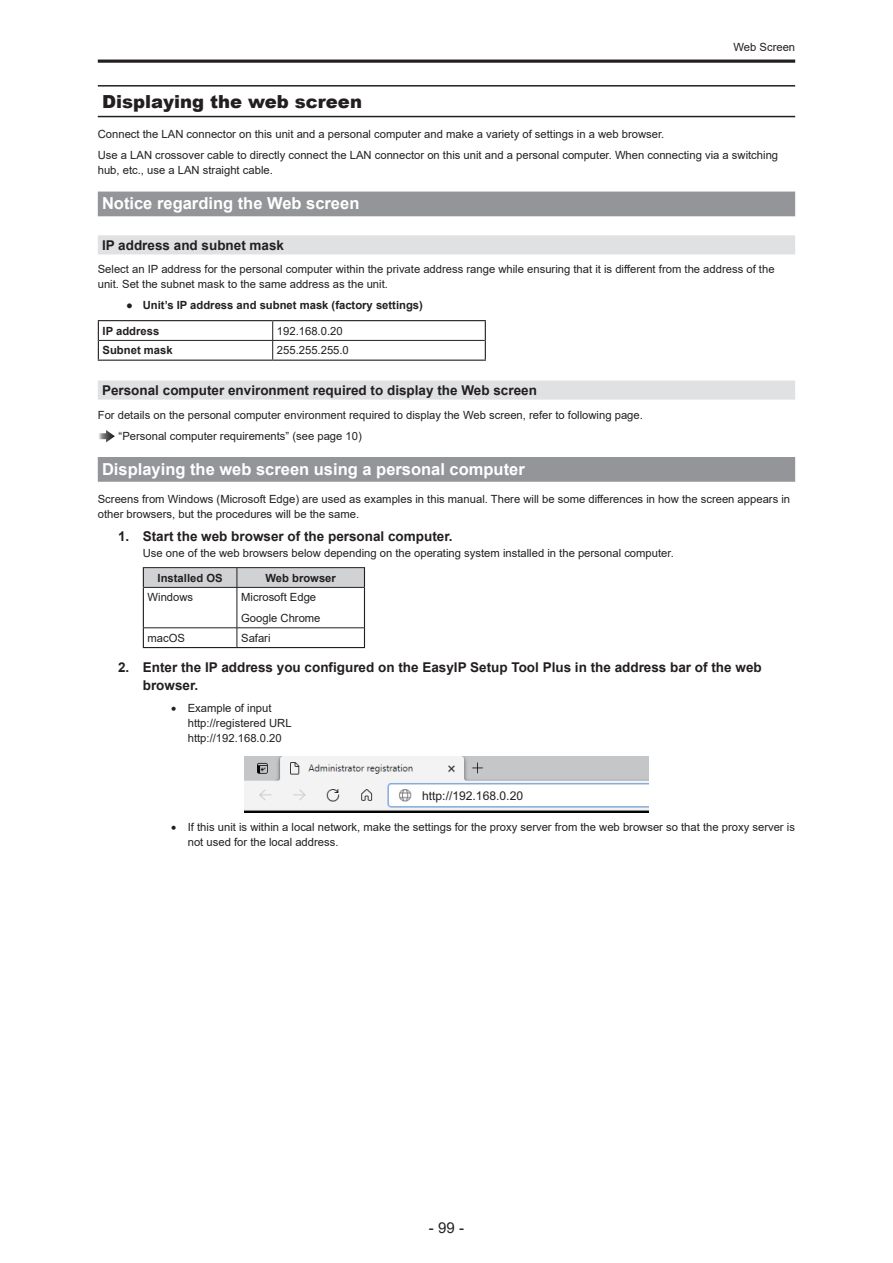
<style>
.page{position:relative;width:893px;height:1263px;background:#fff}
.page>*{position:absolute;margin:0;border:0;box-sizing:border-box;transform-origin:0 0}
.t1{font:900 18px "Arial";color:#231f20}
.t2{font:700 16.5px "Arial";color:#fff}
.t3{font:15px "Arial";color:#231f20}
.t4{font:700 13.5px/18px "Arial";color:#231f20}
.t5{font:12.15px "Arial";color:#231f20}
.t6{font:11.25px/15px "Arial";color:#231f20}
.t7{font:700 11.25px "Arial";color:#231f20}
.s1{font-weight:400}
</style>
<div class="page">
<hr style="left:98px;top:60px;width:697px;height:3px;background:#231f20">
<hr style="left:98px;top:85px;width:697px;height:2px;background:#231f20">
<hr style="left:98px;top:116px;width:697px;height:1px;background:#231f20">
<div style="left:98px;top:192px;width:697px;height:24px;background:#939598"></div>
<div style="left:98px;top:235px;width:697px;height:19px;background:#e0e1e3"></div>
<hr style="left:98px;top:320px;width:175px;height:1px;background:#231f20">
<hr style="left:273px;top:320px;width:213px;height:1px;background:#231f20">
<svg style="left:98px;top:321px;width:1px;height:39px"></svg>
<svg style="left:485px;top:321px;width:1px;height:39px"></svg>
<hr style="left:98px;top:360px;width:175px;height:1px;background:#231f20">
<hr style="left:273px;top:360px;width:213px;height:1px;background:#231f20">
<hr style="left:99px;top:340px;width:174px;height:1px;background:#231f20">
<hr style="left:273px;top:340px;width:212px;height:1px;background:#231f20">
<svg style="left:272px;top:321px;width:1px;height:39px"></svg>
<div style="left:98px;top:380px;width:697px;height:20px;background:#e0e1e3"></div>
<svg style="left:99px;top:430px;width:16px;height:12px"></svg>
<div style="left:98px;top:457px;width:697px;height:25px;background:#939598"></div>
<hr style="left:143px;top:567px;width:94px;height:1px;background:#231f20">
<hr style="left:237px;top:567px;width:128px;height:1px;background:#231f20">
<hr style="left:143px;top:587px;width:1px;height:41px;background:#231f20">
<hr style="left:364px;top:587px;width:1px;height:41px;background:#231f20">
<svg style="left:143px;top:628px;width:1px;height:19px"></svg>
<svg style="left:364px;top:628px;width:1px;height:19px"></svg>
<hr style="left:143px;top:647px;width:94px;height:1px;background:#231f20">
<hr style="left:237px;top:647px;width:128px;height:1px;background:#231f20">
<svg style="left:143px;top:568px;width:222px;height:19px;background:#cccdcf"></svg>
<hr style="left:144px;top:587px;width:93px;height:1px;background:#231f20">
<hr style="left:237px;top:587px;width:127px;height:1px;background:#231f20">
<hr style="left:237px;top:588px;width:1px;height:40px;background:#231f20">
<hr style="left:144px;top:627px;width:93px;height:1px;background:#231f20">
<hr style="left:237px;top:627px;width:127px;height:1px;background:#231f20">
<svg style="left:237px;top:628px;width:1px;height:19px"></svg>
<img style="left:244px;top:756px;width:405px;height:57px">
<div style="left:419px;top:785px;width:110px;height:20px;background:#fff"></div>
<p class="t6" style="left:733px;top:40px;width:63px">Web Screen</p>
<h1 class="t1" style="left:102px;top:88px;width:261px">Displaying the web screen</h1>
<p class="t6" style="left:98px;top:124px;width:682px;line-height:21px">Connect the LAN connector on this unit and a personal computer and make a variety of settings in a web browser.<br>Use a LAN crossover cable to directly connect the LAN connector on this unit and a personal computer. When connecting via a switching</p>
<p class="t6" style="left:98px;top:163px;width:177px">hub, etc., use a LAN straight cable.</p>
<h2 class="t2" style="left:102px;top:192px;width:259px">Notice regarding the Web screen</h2>
<p class="t4" style="left:102px;top:236px;width:184px">IP address and subnet mask</p>
<p class="t6" style="left:98px;top:262px;width:678px">Select an IP address for the personal computer within the private address range while ensuring that it is different from the address of the unit. Set the subnet mask to the same address as the unit.</p>
<p class="t7" style="left:126px;top:298px;width:298px"><span class="s1">●</span> Unit’s IP address and subnet mask (factory settings)</p>
<p class="t7" style="left:103px;top:323px;width:58px">IP address</p>
<p class="t6" style="left:277px;top:323px;width:67px">192.168.0.20</p>
<p class="t7" style="left:103px;top:342px;width:72px">Subnet mask</p>
<p class="t6" style="left:277px;top:343px;width:73px">255.255.255.0</p>
<p class="t4" style="left:102px;top:381px;width:436px">Personal computer environment required to display the Web screen</p>
<p class="t6" style="left:119px;top:404px;width:526px;line-height:21.6px;text-indent:-21px">For details on the personal computer environment required to display the Web screen, refer to following page. “Personal computer requirements” (see page 10)</p>
<h2 class="t2" style="left:102px;top:457px;width:424px">Displaying the web screen using a personal computer</h2>
<p class="t6" style="left:98px;top:491px;width:694px">Screens from Windows (Microsoft Edge) are used as examples in this manual. There will be some differences in how the screen appears in other browsers, but the procedures will be the same.</p>
<p class="t4" style="left:118px;top:527px;width:336px">1. Start the web browser of the personal computer.</p>
<p class="t6" style="left:143px;top:545px;width:532px">Use one of the web browsers below depending on the operating system installed in the personal computer.</p>
<p class="t7" style="left:158px;top:570px;width:67px">Installed OS</p>
<p class="t7" style="left:265px;top:570px;width:72px">Web browser</p>
<p class="t6" style="left:148px;top:589px;width:47px">Windows</p>
<p class="t6" style="left:241px;top:586px;width:81px;line-height:21px">Microsoft Edge<br>Google Chrome</p>
<p class="t6" style="left:148px;top:630px;width:39px">macOS</p>
<p class="t6" style="left:241px;top:630px;width:31px">Safari</p>
<p class="t4" style="left:143px;top:658px;width:620px;text-indent:-25px">2. Enter the IP address you configured on the EasyIP Setup Tool Plus in the address bar of the web browser.</p>
<p class="t6" style="left:188px;top:700px;width:105px;text-indent:-17px">• Example of input http://registered URL http://192.168.0.20</p>
<p class="t5" style="left:422px;top:787px;width:103px">http://192.168.0.20</p>
<p class="t6" style="left:188px;top:819px;width:609px;text-indent:-17px">• If this unit is within a local network, make the settings for the proxy server from the web browser so that the proxy server is not used for the local address.</p>
<h3 class="t3" style="left:429px;top:1218px;width:37px">- 99 -</h3>
</div>
